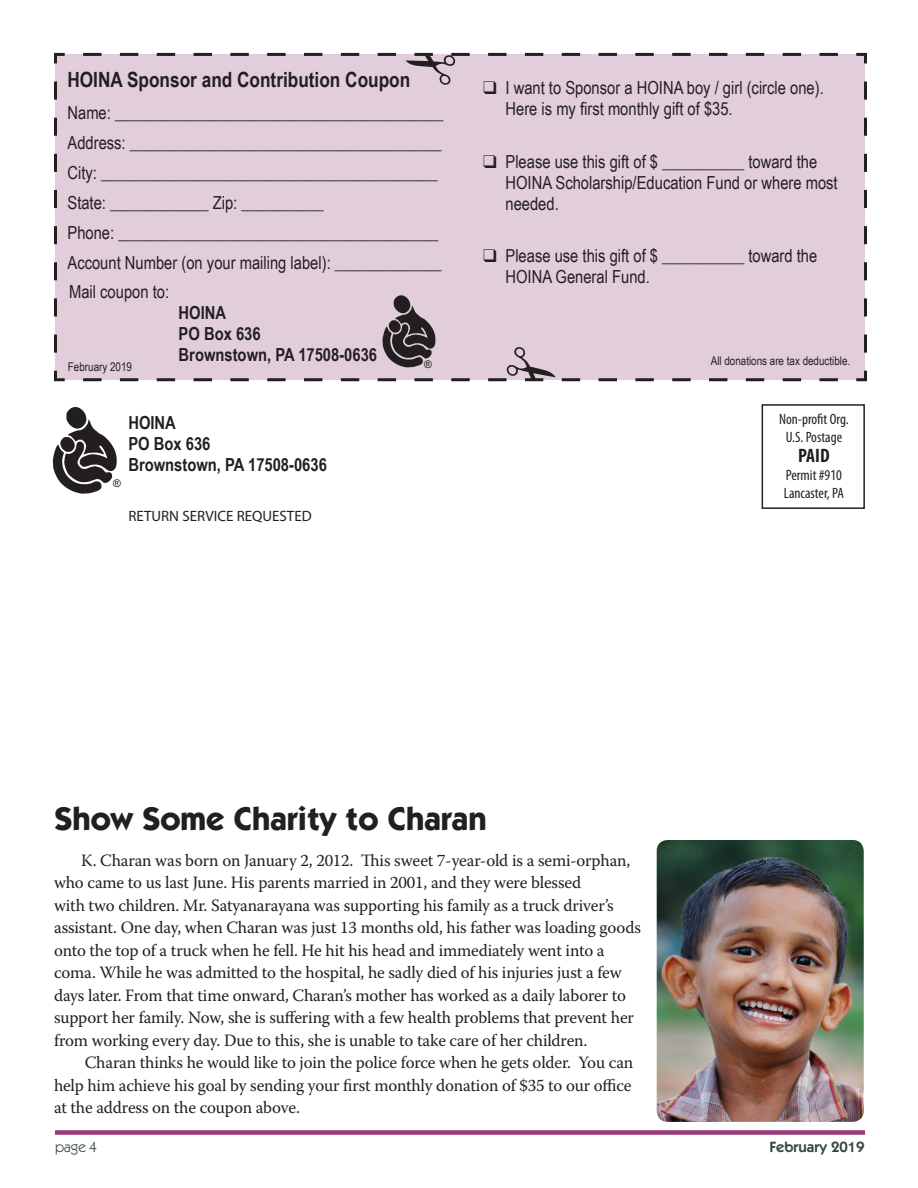
<style>
.page{position:relative;width:918px;height:1188px;background:#fff}
.page>*{position:absolute;margin:0;border:0;box-sizing:border-box;transform-origin:0 0}
.t1{font:700 33px "Itc Kabel";color:#231f20}
.t2{font:700 21px "Arial Narrow";color:#231f20}
.t3{font:700 condensed 19.5px "Myriad Pro";color:#231f20}
.t4{font:18px/21px "Arial Narrow";color:#231f20}
.t5{font:700 18px "Arial Narrow";color:#231f20}
.running_text{font:17.25px/22.5px "Warnock Pro";letter-spacing:-.01em;color:#231f20}
.t6{font:condensed 15px "Myriad Pro";color:#231f20}
.t7{font:15px "Myriad Pro";color:#231f20}
.t8{font:600 15px "Itc Kabel";color:#34483c}
.t9{font:15px "Itc Kabel";color:#34483c}
.t10{font:12px "Arial Narrow";color:#231f20}
.t11{font:10.5px "Arial";color:#231f20}
</style>
<div class="page">
<img style="left:52px;top:407px;width:65px;height:87px">
<div style="left:762px;top:404px;width:103px;height:105px;border:2px solid #231f20"></div>
<div style="left:55px;top:1130px;width:810px;height:5px;background:#99367a"></div>
<div style="left:54px;top:52px;width:813px;height:330px;background:#e2ceda"></div>
<img style="left:376px;top:293px;width:63px;height:52px">
<img style="left:657px;top:840px;width:207px;height:282px">
<svg style="left:74px;top:52px;width:764px;height:34px"></svg>
<svg style="left:83px;top:345px;width:764px;height:37px"></svg>
<p class="t2" style="left:68px;top:64px;width:344px">HOINA Sponsor and Contribution Coupon</p>
<p class="t4" style="left:68px;top:102px;width:377px">Name: ________________________________________</p>
<p class="t4" style="left:68px;top:132px;width:376px">Address: ______________________________________</p>
<p class="t4" style="left:68px;top:162px;width:372px">City: _________________________________________</p>
<p class="t4" style="left:68px;top:192px;width:258px">State: ____________ Zip: __________</p>
<p class="t4" style="left:68px;top:222px;width:372px">Phone: _______________________________________</p>
<p class="t4" style="left:68px;top:252px;width:376px">Account Number (on your mailing label): _____________</p>
<p class="t4" style="left:69px;top:280px;width:102px">Mail coupon to:</p>
<p class="t4" style="left:506px;top:77px;width:320px;text-indent:-22px">❑ I want to Sponsor a HOINA boy / girl (circle one).<br>Here is my first monthly gift of $35.</p>
<p class="t4" style="left:506px;top:150px;width:334px;text-indent:-22px">❑ Please use this gift of $ __________ toward the<br>HOINA Scholarship/Education Fund or where most needed.</p>
<p class="t4" style="left:506px;top:245px;width:313px;text-indent:-22px">❑ Please use this gift of $ __________ toward the<br>HOINA General Fund.</p>
<p class="t10" style="left:68px;top:358px;width:65px">February 2019</p>
<p class="t5" style="left:179px;top:299px;width:49px">HOINA</p>
<p class="t5" style="left:179px;top:320px;width:84px">PO Box 636</p>
<p class="t5" style="left:179px;top:341px;width:200px">Brownstown, PA 17508-0636</p>
<p class="t11" style="left:113px;top:476px;width:9px">®</p>
<p class="t5" style="left:128px;top:409px;width:49px">HOINA</p>
<p class="t5" style="left:128px;top:430px;width:84px">PO Box 636</p>
<p class="t5" style="left:128px;top:451px;width:200px">Brownstown, PA 17508-0636</p>
<p class="t7" style="left:128px;top:506px;width:185px">RETURN SERVICE REQUESTED</p>
<p class="t11" style="left:424px;top:357px;width:9px">®</p>
<p class="t10" style="left:711px;top:352px;width:141px">All donations are tax deductible.</p>
<p class="t6" style="left:779px;top:410px;width:71px">Non-profit Org.</p>
<p class="t6" style="left:786px;top:428px;width:58px">U.S. Postage</p>
<p class="t3" style="left:798px;top:443px;width:33px">PAID</p>
<p class="t6" style="left:786px;top:466px;width:58px">Permit #910</p>
<p class="t6" style="left:784px;top:484px;width:61px">Lancaster, PA</p>
<p class="t1" style="left:54px;top:799px;width:434px">Show Some Charity to Charan</p>
<p class="running_text" style="left:54px;top:849px;width:589px;text-indent:27px">K. Charan was born on January 2, 2012. This sweet 7-year-old is a semi-orphan, who came to us last June. His parents married in 2001, and they were blessed<br>with two children. Mr. Satyanarayana was supporting his family as a truck driver’s assistant. One day, when Charan was just 13 months old, his father was loading goods onto the top of a truck when he fell. He hit his head and immediately went into a coma. While he was admitted to the hospital, he sadly died of his injuries just a few days later. From that time onward, Charan’s mother has worked as a daily laborer to support her family. Now, she is suffering with a few health problems that prevent her from working every day. Due to this, she is unable to take care of her children.</p>
<p class="running_text" style="left:54px;top:1051px;width:581px;text-align:justify;text-indent:31px">Charan thinks he would like to join the police force when he gets older. You can help him achieve his goal by sending your first monthly donation of $35 to our office at the address on the coupon above.</p>
<p class="t9" style="left:55px;top:1138px;width:44px">page 4</p>
<p class="t8" style="left:769px;top:1138px;width:97px">February 2019</p>
</div>
